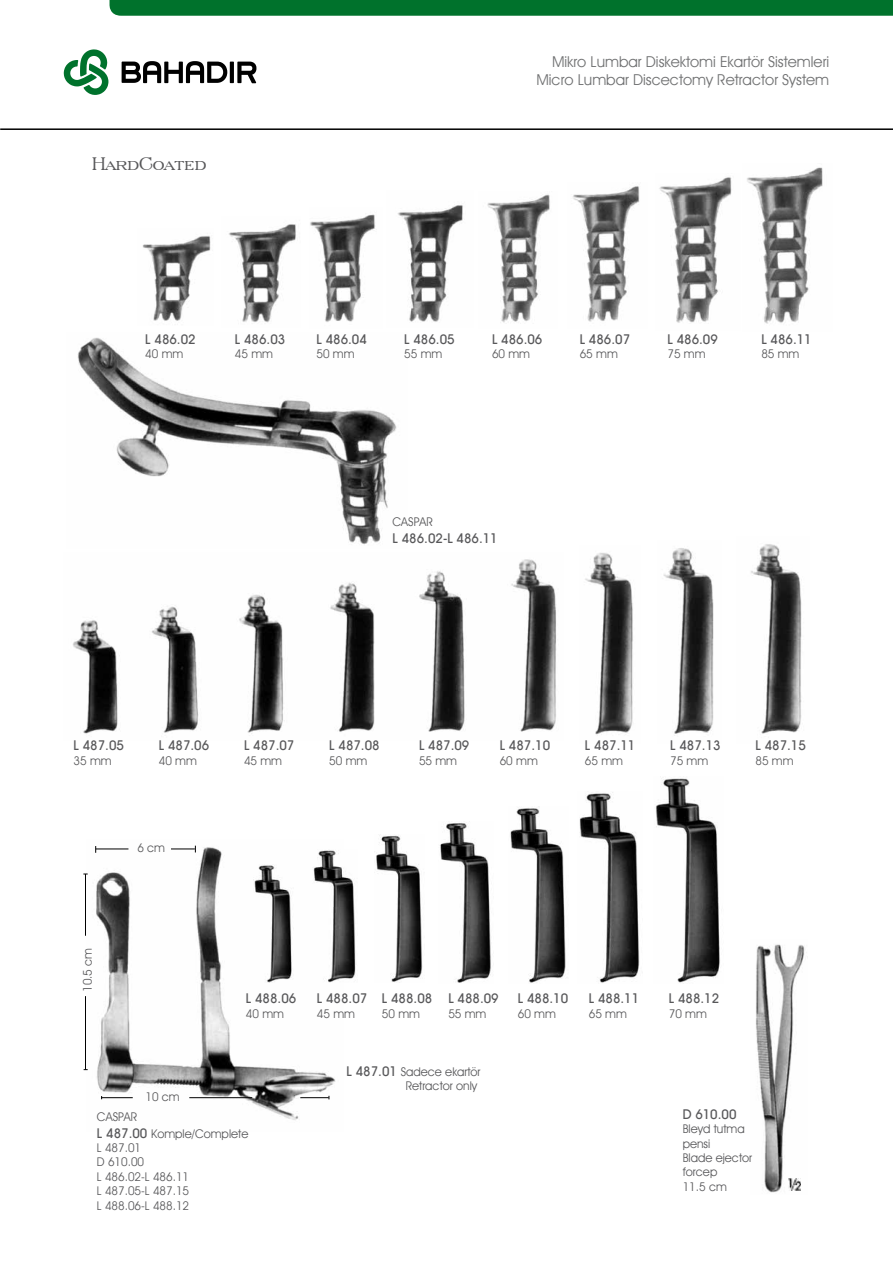
<style>
.page{position:relative;width:893px;height:1263px;background:#fff}
.page>*{position:absolute;margin:0;border:0;box-sizing:border-box;transform-origin:0 0}
.t1{font:18px "Engravers Roman BT";color:#58585a}
.t2{font:15px/18px "Avant Garde IT Cby BT";color:#707172;text-align:right}
.t3{font:500 13.5px "Avant Garde IT Cby BT";color:#58585a}
.t4{font:12px/14.4px "Avant Garde IT Cby BT";color:#58585a}
.s1{font-weight:500;font-size:13.5px}
</style>
<div class="page">
<div style="left:109px;top:0;width:784px;height:16px;background:#00722c"></div>
<svg style="left:64px;top:49px;width:44px;height:46px"></svg>
<svg style="left:122px;top:61px;width:134px;height:22px"></svg>
<hr style="left:0;top:128px;width:893px;height:2px;background:#000">
<img style="left:86px;top:845px;width:250px;height:275px">
<img style="left:77px;top:337px;width:320px;height:208px">
<img style="left:73px;top:559px;width:484px;height:175px">
<hr style="left:101px;top:1097px;width:32px;height:1px;background:#000">
<hr style="left:189px;top:1097px;width:63px;height:1px;background:#000">
<hr style="left:85px;top:874px;width:1px;height:62px;background:#000">
<hr style="left:85px;top:996px;width:1px;height:74px;background:#000">
<hr style="left:96px;top:848px;width:32px;height:1px;background:#000">
<svg style="left:171px;top:846px;width:25px;height:6px"></svg>
<svg style="left:300px;top:1096px;width:30px;height:3px"></svg>
<img style="left:656px;top:778px;width:64px;height:205px">
<img style="left:579px;top:792px;width:61px;height:191px">
<img style="left:510px;top:806px;width:56px;height:177px">
<img style="left:440px;top:823px;width:51px;height:160px">
<img style="left:313px;top:849px;width:43px;height:133px">
<img style="left:376px;top:835px;width:47px;height:147px">
<img style="left:253px;top:864px;width:40px;height:118px">
<img style="left:585px;top:552px;width:48px;height:183px">
<img style="left:663px;top:548px;width:51px;height:188px">
<img style="left:751px;top:544px;width:51px;height:190px">
<img style="left:142px;top:235px;width:69px;height:86px">
<img style="left:229px;top:224px;width:67px;height:99px">
<img style="left:310px;top:214px;width:65px;height:108px">
<img style="left:397px;top:205px;width:66px;height:117px">
<img style="left:747px;top:167px;width:76px;height:157px">
<img style="left:659px;top:177px;width:73px;height:146px">
<img style="left:573px;top:186px;width:67px;height:136px">
<img style="left:487px;top:194px;width:63px;height:129px">
<img style="left:756px;top:944px;width:49px;height:249px">
<svg style="left:788px;top:1179px;width:13px;height:12px"></svg>
<h1 class="t1" style="left:92px;top:152px;width:116px">HardCoated</h1>
<p class="t2" style="left:536px;top:52px;width:294px">Mikro Lumbar Diskektomi Ekartör Sistemleri<br>Micro Lumbar Discectomy Retractor System</p>
<p class="t3" style="left:145px;top:331px;width:52px">L 486.02</p>
<p class="t4" style="left:145px;top:346px;width:40px">40 mm</p>
<p class="t3" style="left:235px;top:331px;width:52px">L 486.03</p>
<p class="t4" style="left:235px;top:346px;width:40px">45 mm</p>
<p class="t3" style="left:316px;top:331px;width:52px">L 486.04</p>
<p class="t4" style="left:316px;top:346px;width:40px">50 mm</p>
<p class="t3" style="left:404px;top:331px;width:52px">L 486.05</p>
<p class="t4" style="left:404px;top:346px;width:40px">55 mm</p>
<p class="t3" style="left:492px;top:331px;width:52px">L 486.06</p>
<p class="t4" style="left:492px;top:346px;width:40px">60 mm</p>
<p class="t3" style="left:580px;top:331px;width:52px">L 486.07</p>
<p class="t4" style="left:580px;top:346px;width:40px">65 mm</p>
<p class="t3" style="left:667px;top:331px;width:52px">L 486.09</p>
<p class="t4" style="left:667px;top:346px;width:40px">75 mm</p>
<p class="t3" style="left:761px;top:331px;width:52px">L 486.11</p>
<p class="t4" style="left:761px;top:346px;width:40px">85 mm</p>
<p class="t4" style="left:393px;top:515px;width:42px">CASPAR</p>
<p class="t3" style="left:393px;top:529px;width:107px">L 486.02-L 486.11</p>
<p class="t3" style="left:74px;top:737px;width:52px">L 487.05</p>
<p class="t4" style="left:74px;top:753px;width:40px">35 mm</p>
<p class="t3" style="left:159px;top:737px;width:52px">L 487.06</p>
<p class="t4" style="left:159px;top:753px;width:40px">40 mm</p>
<p class="t4" style="left:137px;top:840px;width:29px">6 cm</p>
<p class="t3" style="left:244px;top:737px;width:52px">L 487.07</p>
<p class="t4" style="left:244px;top:753px;width:40px">45 mm</p>
<p class="t3" style="left:329px;top:737px;width:52px">L 487.08</p>
<p class="t4" style="left:329px;top:753px;width:40px">50 mm</p>
<p class="t3" style="left:419px;top:737px;width:52px">L 487.09</p>
<p class="t4" style="left:419px;top:753px;width:40px">55 mm</p>
<p class="t3" style="left:500px;top:737px;width:52px">L 487.10</p>
<p class="t4" style="left:500px;top:753px;width:40px">60 mm</p>
<p class="t3" style="left:585px;top:737px;width:52px">L 487.11</p>
<p class="t4" style="left:585px;top:753px;width:40px">65 mm</p>
<p class="t3" style="left:670px;top:737px;width:52px">L 487.13</p>
<p class="t4" style="left:670px;top:753px;width:40px">75 mm</p>
<p class="t3" style="left:755px;top:737px;width:52px">L 487.15</p>
<p class="t4" style="left:755px;top:753px;width:40px">85 mm</p>
<p class="t4" style="left:80px;top:992px;width:46px;rotate:-90deg">10.5 cm</p>
<p class="t4" style="left:145px;top:1089px;width:36px">10 cm</p>
<p class="t3" style="left:246px;top:990px;width:52px">L 488.06</p>
<p class="t4" style="left:246px;top:1006px;width:40px">40 mm</p>
<p class="t4" style="left:97px;top:1109px;width:153px;line-height:16.2px">CASPAR<br><span class="s1">L 487.00</span> Komple/Complete</p>
<p class="t4" style="left:97px;top:1140px;width:94px">L 487.01<br>D 610.00<br>L 486.02-L 486.11<br>L 487.05-L 487.15<br>L 488.06-L 488.12</p>
<p class="t3" style="left:317px;top:990px;width:52px">L 488.07</p>
<p class="t4" style="left:317px;top:1006px;width:40px">45 mm</p>
<p class="t3" style="left:382px;top:990px;width:52px">L 488.08</p>
<p class="t4" style="left:382px;top:1006px;width:40px">50 mm</p>
<p class="t3" style="left:448px;top:990px;width:52px">L 488.09</p>
<p class="t4" style="left:448px;top:1006px;width:40px">55 mm</p>
<p class="t3" style="left:518px;top:990px;width:52px">L 488.10</p>
<p class="t4" style="left:518px;top:1006px;width:40px">60 mm</p>
<p class="t4" style="left:347px;top:1064px;width:135px;text-align:right"><span class="s1">L 487.01</span> Sadece ekartör<br>Retractor only</p>
<p class="t3" style="left:589px;top:990px;width:52px">L 488.11</p>
<p class="t4" style="left:589px;top:1006px;width:40px">65 mm</p>
<p class="t3" style="left:669px;top:990px;width:52px">L 488.12</p>
<p class="t4" style="left:669px;top:1006px;width:40px">70 mm</p>
<p class="t3" style="left:683px;top:1106px;width:55px">D 610.00</p>
<p class="t4" style="left:683px;top:1121px;width:71px">Bleyd tutma pensi<br>Blade ejector forcep<br>11.5 cm</p>
</div>
